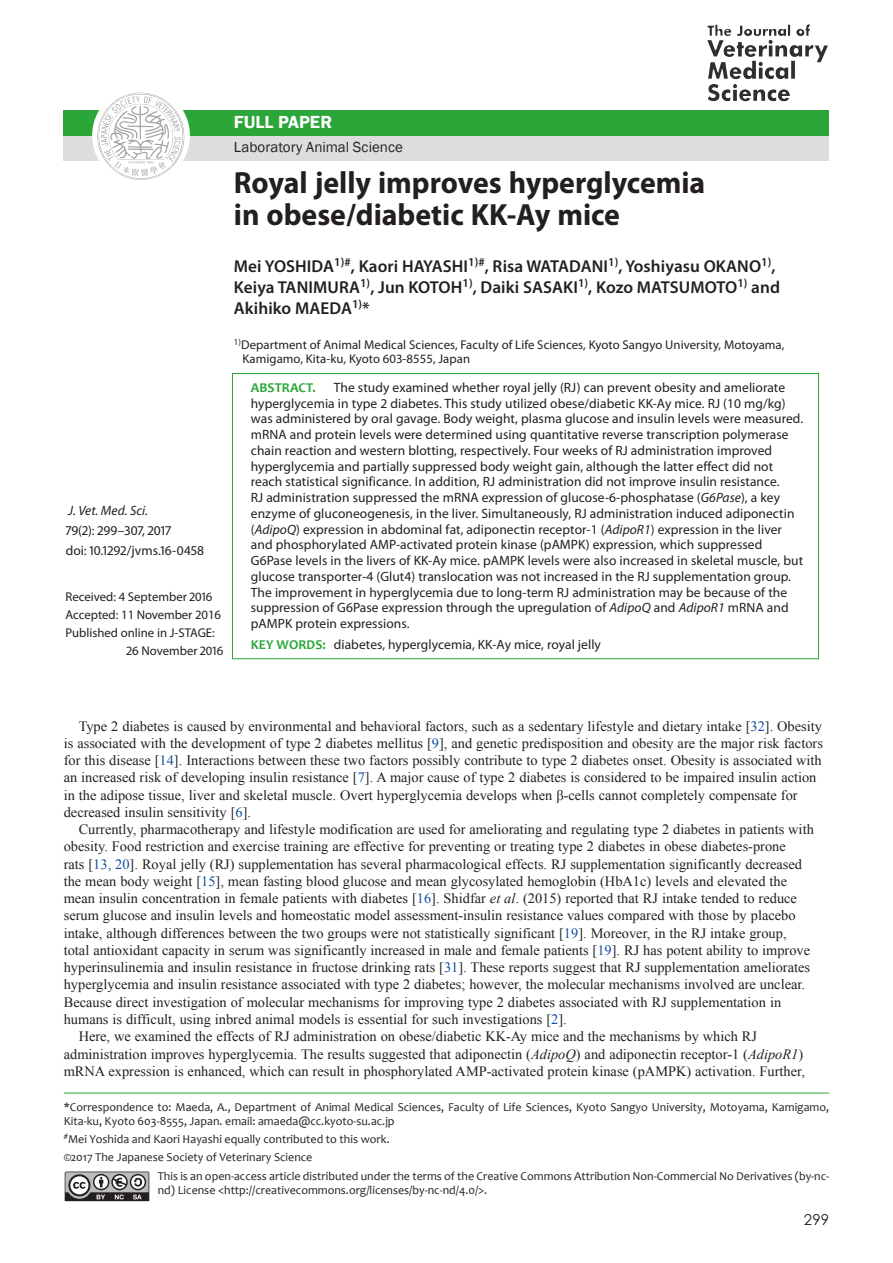
<style>
.page{position:relative;width:893px;height:1263px;background:#fff}
.page>*{position:absolute;margin:0;border:0;box-sizing:border-box;transform-origin:0 0}
.t1{font:700 30.75px/32.2px "Myriad Pro";color:#231f20}
.t2{font:600 18px "Franklin Gothic";color:#fff}
.t3{font:600 17.25px/21px "Myriad Pro";letter-spacing:.005em;color:#231f20}
.t4{font:15px "Franklin Gothic";color:#231f20}
.t5{font:15px "Century Gothic";color:#231f20}
.t6{font:14.25px/17.2px "Times New Roman";color:#231f20}
.t7{font:13.5px/15.8px "Myriad Pro";letter-spacing:.005em;color:#231f20}
.t8{font:italic 13.5px "Myriad Pro";color:#231f20}
.t9{font:700 13.5px "Candara";letter-spacing:.005em;color:#2aa738}
.t10{font:12.75px/14.2px "Myriad Pro";letter-spacing:.005em;color:#231f20}
.t11{font:12px/13.5px "Candara";color:#231f20}
.s1{font-style:italic}
.s2{font-family:"Candara";font-weight:700;color:#2aa738}
.s3{color:#0d4da1}
</style>
<div class="page">
<hr style="left:64px;top:1093px;width:765px;height:1px;background:#2aa738">
<svg style="left:65px;top:1171px;width:84px;height:30px;background:#868586"></svg>
<div style="left:64px;top:136px;width:765px;height:25px;background:#dcdddf"></div>
<div style="left:64px;top:111px;width:765px;height:25px;background:#2aa738"></div>
<div style="left:92px;top:87px;width:98px;height:97px;background:#fff;border-radius:50%"></div>
<svg style="left:94px;top:92px;width:93px;height:88px"></svg>
<img style="left:707px;top:24px;width:106px;height:33px">
<div style="left:232px;top:373px;width:587px;height:286px;border:1px solid #2aa738"></div>
<p class="t8" style="left:68px;top:503px;width:81px">J. Vet. Med. Sci.</p>
<p class="t7" style="left:66px;top:521px;width:140px;line-height:20px">79(2): 299–307, 2017<br>doi: 10.1292/jvms.16-0458</p>
<p class="t10" style="left:66px;top:590px;width:148px">Received: 4 September 2016</p>
<p class="t10" style="left:66px;top:607px;width:157px">Accepted: 11 November 2016</p>
<p class="t10" style="left:66px;top:625px;width:151px">Published online in J-STAGE:</p>
<p class="t10" style="left:126px;top:643px;width:98px">26 November 2016</p>
<p class="t2" style="left:234px;top:111px;width:100px">FULL PAPER</p>
<p class="t4" style="left:234px;top:138px;width:171px">Laboratory Animal Science</p>
<h1 class="t1" style="left:234px;top:165px;width:473px">Royal jelly improves hyperglycemia in obese/diabetic KK-Ay mice</h1>
<p class="t3" style="left:234px;top:255px;width:548px">Mei YOSHIDA<sup>1)#</sup>, Kaori HAYASHI<sup>1)#</sup>, Risa WATADANI<sup>1)</sup>, Yoshiyasu OKANO<sup>1)</sup>,<br>Keiya TANIMURA<sup>1)</sup>, Jun KOTOH<sup>1)</sup>, Daiki SASAKI<sup>1)</sup>, Kozo MATSUMOTO<sup>1)</sup> and<br>Akihiko MAEDA<sup>1)</sup>*</p>
<p class="t10" style="left:242px;top:337px;width:544px;text-indent:-9px"><sup>1)</sup>Department of Animal Medical Sciences, Faculty of Life Sciences, Kyoto Sangyo University, Motoyama,<br>Kamigamo, Kita-ku, Kyoto 603-8555, Japan</p>
<p class="t9" style="left:251px;top:379px;width:66px">ABSTRACT.</p>
<p class="t7" style="left:251px;top:379px;width:554px;text-indent:83px">The study examined whether royal jelly (RJ) can prevent obesity and ameliorate hyperglycemia in type 2 diabetes. This study utilized obese/diabetic KK-Ay mice. RJ (10 mg/kg) was administered by oral gavage. Body weight, plasma glucose and insulin levels were measured. mRNA and protein levels were determined using quantitative reverse transcription polymerase chain reaction and western blotting, respectively. Four weeks of RJ administration improved hyperglycemia and partially suppressed body weight gain, although the latter effect did not reach statistical significance. In addition, RJ administration did not improve insulin resistance.<br>RJ administration suppressed the mRNA expression of glucose-6-phosphatase (<span class="s1">G6Pase</span>), a key enzyme of gluconeogenesis, in the liver. Simultaneously, RJ administration induced adiponectin (<span class="s1">AdipoQ</span>) expression in abdominal fat, adiponectin receptor-1 (<span class="s1">AdipoR1</span>) expression in the liver and phosphorylated AMP-activated protein kinase (pAMPK) expression, which suppressed G6Pase levels in the livers of KK-Ay mice. pAMPK levels were also increased in skeletal muscle, but glucose transporter-4 (Glut4) translocation was not increased in the RJ supplementation group.<br>The improvement in hyperglycemia due to long-term RJ administration may be because of the suppression of G6Pase expression through the upregulation of <span class="s1">AdipoQ</span> and <span class="s1">AdipoR1</span> mRNA and pAMPK protein expressions.</p>
<p class="t7" style="left:251px;top:636px;width:352px"><span class="s2">KEY WORDS:</span> diabetes, hyperglycemia, KK-Ay mice, royal jelly</p>
<p class="t6" style="left:64px;top:717px;width:761px;text-indent:15px">Type 2 diabetes is caused by environmental and behavioral factors, such as a sedentary lifestyle and dietary intake [<span class="s3">32</span>]. Obesity is associated with the development of type 2 diabetes mellitus [<span class="s3">9</span>], and genetic predisposition and obesity are the major risk factors for this disease [<span class="s3">14</span>]. Interactions between these two factors possibly contribute to type 2 diabetes onset. Obesity is associated with an increased risk of developing insulin resistance [<span class="s3">7</span>]. A major cause of type 2 diabetes is considered to be impaired insulin action in the adipose tissue, liver and skeletal muscle. Overt hyperglycemia develops when β-cells cannot completely compensate for decreased insulin sensitivity [<span class="s3">6</span>].</p>
<p class="t6" style="left:79px;top:820px;width:737px">Currently, pharmacotherapy and lifestyle modification are used for ameliorating and regulating type 2 diabetes in patients with</p>
<p class="t6" style="left:64px;top:838px;width:723px">obesity. Food restriction and exercise training are effective for preventing or treating type 2 diabetes in obese diabetes-prone</p>
<p class="t6" style="left:64px;top:855px;width:740px">rats [<span class="s3">13, 20</span>]. Royal jelly (RJ) supplementation has several pharmacological effects. RJ supplementation significantly decreased</p>
<p class="t6" style="left:64px;top:872px;width:725px">the mean body weight [<span class="s3">15</span>], mean fasting blood glucose and mean glycosylated hemoglobin (HbA1c) levels and elevated the</p>
<p class="t6" style="left:64px;top:889px;width:735px">mean insulin concentration in female patients with diabetes [<span class="s3">16</span>]. Shidfar <span class="s1">et al</span>. (2015) reported that RJ intake tended to reduce</p>
<p class="t6" style="left:64px;top:907px;width:733px">serum glucose and insulin levels and homeostatic model assessment-insulin resistance values compared with those by placebo</p>
<p class="t6" style="left:64px;top:924px;width:724px">intake, although differences between the two groups were not statistically significant [<span class="s3">19</span>]. Moreover, in the RJ intake group,</p>
<p class="t6" style="left:64px;top:941px;width:748px">total antioxidant capacity in serum was significantly increased in male and female patients [<span class="s3">19</span>]. RJ has potent ability to improve</p>
<p class="t6" style="left:64px;top:958px;width:748px">hyperinsulinemia and insulin resistance in fructose drinking rats [<span class="s3">31</span>]. These reports suggest that RJ supplementation ameliorates</p>
<p class="t6" style="left:64px;top:976px;width:743px">hyperglycemia and insulin resistance associated with type 2 diabetes; however, the molecular mechanisms involved are unclear.</p>
<p class="t6" style="left:64px;top:993px;width:719px">Because direct investigation of molecular mechanisms for improving type 2 diabetes associated with RJ supplementation in</p>
<p class="t6" style="left:64px;top:1010px;width:504px">humans is difficult, using inbred animal models is essential for such investigations [<span class="s3">2</span>].</p>
<p class="t6" style="left:79px;top:1028px;width:680px">Here, we examined the effects of RJ administration on obese/diabetic KK-Ay mice and the mechanisms by which RJ</p>
<p class="t6" style="left:64px;top:1045px;width:741px">administration improves hyperglycemia. The results suggested that adiponectin (<span class="s1">AdipoQ</span>) and adiponectin receptor-1 (<span class="s1">AdipoR1</span>)</p>
<p class="t6" style="left:64px;top:1062px;width:743px">mRNA expression is enhanced, which can result in phosphorylated AMP-activated protein kinase (pAMPK) activation. Further,</p>
<p class="t11" style="left:64px;top:1100px;width:767px">*Correspondence to: Maeda, A., Department of Animal Medical Sciences, Faculty of Life Sciences, Kyoto Sangyo University, Motoyama, Kamigamo,<br>Kita-ku, Kyoto 603-8555, Japan. email: amaeda@cc.kyoto-su.ac.jp</p>
<p class="t11" style="left:64px;top:1130px;width:327px;line-height:17.9px"><sup>#</sup>Mei Yoshida and Kaori Hayashi equally contributed to this work. ©2017 The Japanese Society of Veterinary Science</p>
<p class="t11" style="left:158px;top:1169px;width:673px">This is an open-access article distributed under the terms of the Creative Commons Attribution Non-Commercial No Derivatives (by-nc&shy;nd) License &lt;http://creativecommons.org/licenses/by-nc-nd/4.0/&gt;.</p>
<p class="t5" style="left:804px;top:1209px;width:27px">299</p>
</div>
